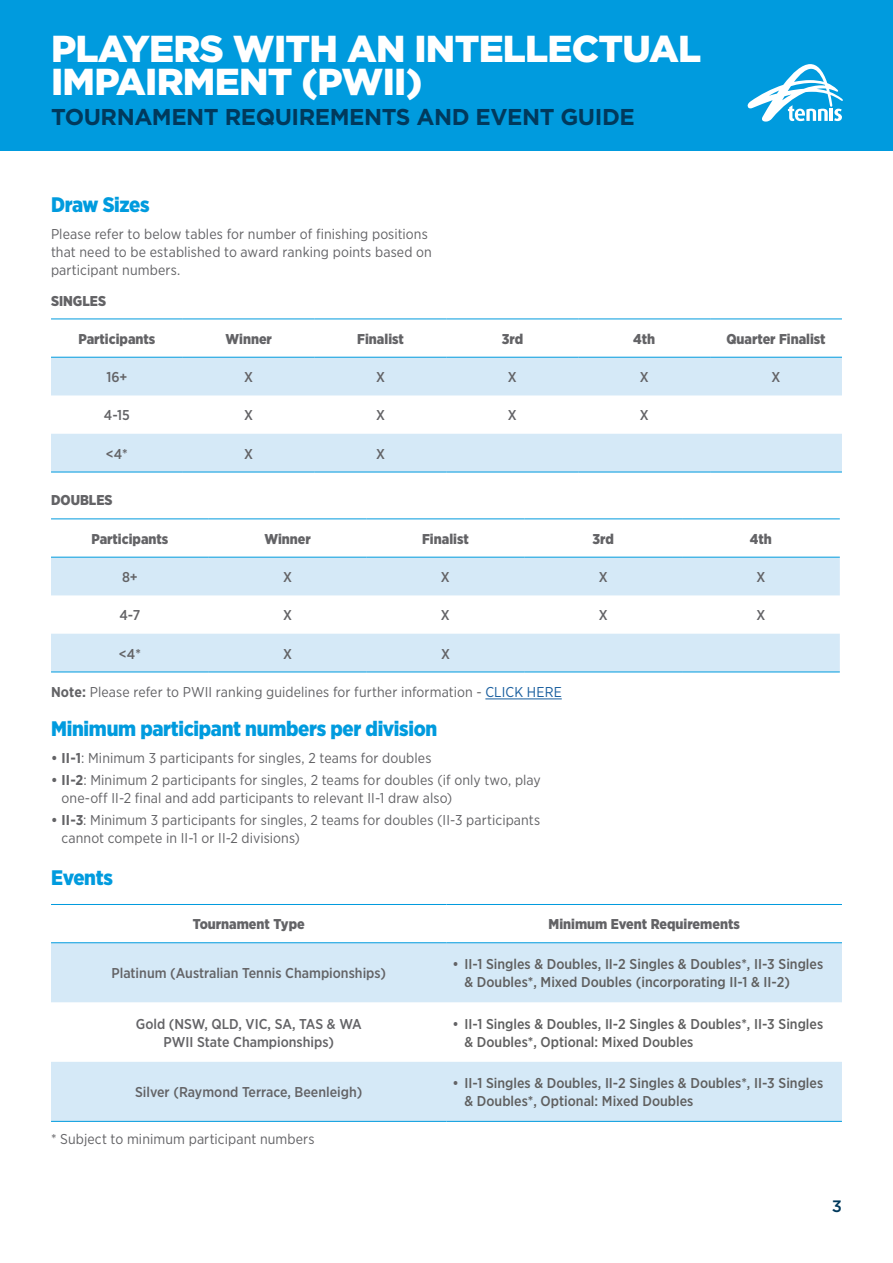
<style>
.page{position:relative;width:893px;height:1263px;background:#fff}
.page>*{position:absolute;margin:0;border:0;box-sizing:border-box;transform-origin:0 0}
.t1{font:900 37.5px/33px "Gotham HTF";letter-spacing:-.02em;color:#fff}
.t2{font:700 22.95px "Gotham HTF";letter-spacing:-.02em;color:#00395c}
.t3{font:900 21px "Gotham Narrow";letter-spacing:-.015em;color:#009bde}
.t4{font:500 16.5px "Gotham HTF";color:#00395c}
.t5{font:14.25px/18px "Gotham Narrow";letter-spacing:.005em;color:#636366}
.t6{font:500 14.25px/18px "Gotham Narrow";color:#5f5f5f}
.t7{font:500 14.25px/18px "Gotham Narrow";color:#636366;text-align:center}
.t8{font:900 14.25px "Gotham Narrow";color:#636366}
.s1{font-weight:700}
.s2{color:#175d9e}
.s3{color:#636366}
</style>
<div class="page">
<div style="left:0;top:0;width:893px;height:151px;background:#009bde"></div>
<svg style="left:747px;top:64px;width:96px;height:58px"></svg>
<svg style="left:51px;top:358px;width:791px;height:114px;fill:#d5e9f7"></svg>
<hr style="left:51px;top:319px;width:132px;height:1px;background:#009bde">
<hr style="left:183px;top:319px;width:132px;height:1px;background:#009bde">
<hr style="left:315px;top:319px;width:131px;height:1px;background:#009bde">
<hr style="left:446px;top:319px;width:132px;height:1px;background:#009bde">
<hr style="left:578px;top:319px;width:132px;height:1px;background:#009bde">
<hr style="left:710px;top:319px;width:132px;height:1px;background:#009bde">
<hr style="left:51px;top:357px;width:132px;height:1px;background:#009bde">
<hr style="left:183px;top:357px;width:132px;height:1px;background:#009bde">
<hr style="left:315px;top:357px;width:131px;height:1px;background:#009bde">
<hr style="left:446px;top:357px;width:132px;height:1px;background:#009bde">
<hr style="left:578px;top:357px;width:132px;height:1px;background:#009bde">
<hr style="left:710px;top:357px;width:132px;height:1px;background:#009bde">
<hr style="left:51px;top:472px;width:132px;height:1px;background:#009bde">
<hr style="left:183px;top:472px;width:132px;height:1px;background:#009bde">
<hr style="left:315px;top:472px;width:131px;height:1px;background:#009bde">
<hr style="left:446px;top:472px;width:132px;height:1px;background:#009bde">
<hr style="left:578px;top:472px;width:132px;height:1px;background:#009bde">
<hr style="left:710px;top:472px;width:132px;height:1px;background:#009bde">
<svg style="left:51px;top:558px;width:789px;height:114px;fill:#d5e9f7"></svg>
<hr style="left:51px;top:518px;width:158px;height:1px;background:#009bde">
<hr style="left:209px;top:518px;width:158px;height:1px;background:#009bde">
<hr style="left:367px;top:518px;width:157px;height:1px;background:#009bde">
<hr style="left:524px;top:518px;width:158px;height:1px;background:#009bde">
<hr style="left:682px;top:518px;width:158px;height:1px;background:#009bde">
<hr style="left:51px;top:557px;width:158px;height:1px;background:#009bde">
<hr style="left:209px;top:557px;width:158px;height:1px;background:#009bde">
<hr style="left:367px;top:557px;width:157px;height:1px;background:#009bde">
<hr style="left:524px;top:557px;width:158px;height:1px;background:#009bde">
<hr style="left:682px;top:557px;width:158px;height:1px;background:#009bde">
<hr style="left:51px;top:672px;width:158px;height:1px;background:#009bde">
<hr style="left:209px;top:672px;width:158px;height:1px;background:#009bde">
<hr style="left:367px;top:672px;width:157px;height:1px;background:#009bde">
<hr style="left:524px;top:672px;width:158px;height:1px;background:#009bde">
<hr style="left:682px;top:672px;width:158px;height:1px;background:#009bde">
<hr style="left:485px;top:698px;width:77px;height:1px;background:#175d9e">
<svg style="left:51px;top:943px;width:791px;height:178px;fill:#d5e9f7"></svg>
<hr style="left:51px;top:904px;width:395px;height:1px;background:#009bde">
<hr style="left:446px;top:904px;width:396px;height:1px;background:#009bde">
<hr style="left:51px;top:942px;width:395px;height:1px;background:#009bde">
<hr style="left:446px;top:942px;width:396px;height:1px;background:#009bde">
<hr style="left:51px;top:1121px;width:395px;height:1px;background:#009bde">
<hr style="left:446px;top:1121px;width:396px;height:1px;background:#009bde">
<h1 class="t1" style="left:51px;top:32px;width:652px">PLAYERS WITH AN INTELLECTUAL<br>IMPAIRMENT (PWII)</h1>
<h2 class="t2" style="left:51px;top:104px;width:585px">TOURNAMENT REQUIREMENTS AND EVENT GUIDE</h2>
<h3 class="t3" style="left:51px;top:191px;width:100px">Draw Sizes</h3>
<p class="t5" style="left:51px;top:224px;width:382px">Please refer to below tables for number of finishing positions that need to be established to award ranking points based on participant numbers.</p>
<p class="t8" style="left:51px;top:291px;width:57px">SINGLES</p>
<p class="t8" style="left:78px;top:329px;width:78px">Participants</p>
<p class="t8" style="left:225px;top:329px;width:48px">Winner</p>
<p class="t8" style="left:357px;top:329px;width:48px">Finalist</p>
<p class="t8" style="left:502px;top:329px;width:23px">3rd</p>
<p class="t8" style="left:633px;top:329px;width:24px">4th</p>
<p class="t8" style="left:726px;top:329px;width:101px">Quarter Finalist</p>
<p class="t7" style="left:106px;top:368px;width:23px">16+</p>
<p class="t7" style="left:244px;top:368px;width:10px">X</p>
<p class="t7" style="left:376px;top:368px;width:10px">X</p>
<p class="t7" style="left:508px;top:368px;width:10px">X</p>
<p class="t7" style="left:640px;top:368px;width:10px">X</p>
<p class="t7" style="left:772px;top:368px;width:10px">X</p>
<p class="t7" style="left:104px;top:406px;width:28px">4-15</p>
<p class="t7" style="left:244px;top:406px;width:10px">X</p>
<p class="t7" style="left:376px;top:406px;width:10px">X</p>
<p class="t7" style="left:508px;top:406px;width:10px">X</p>
<p class="t7" style="left:640px;top:406px;width:10px">X</p>
<p class="t7" style="left:106px;top:444px;width:23px">&lt;4*</p>
<p class="t7" style="left:244px;top:444px;width:10px">X</p>
<p class="t7" style="left:376px;top:444px;width:10px">X</p>
<p class="t8" style="left:51px;top:491px;width:63px">DOUBLES</p>
<p class="t8" style="left:91px;top:529px;width:78px">Participants</p>
<p class="t8" style="left:264px;top:529px;width:48px">Winner</p>
<p class="t8" style="left:422px;top:529px;width:48px">Finalist</p>
<p class="t8" style="left:592px;top:529px;width:23px">3rd</p>
<p class="t8" style="left:750px;top:529px;width:24px">4th</p>
<p class="t7" style="left:122px;top:568px;width:17px">8+</p>
<p class="t7" style="left:283px;top:568px;width:10px">X</p>
<p class="t7" style="left:441px;top:568px;width:10px">X</p>
<p class="t7" style="left:599px;top:568px;width:10px">X</p>
<p class="t7" style="left:756px;top:568px;width:10px">X</p>
<p class="t7" style="left:119px;top:606px;width:22px">4-7</p>
<p class="t7" style="left:283px;top:606px;width:10px">X</p>
<p class="t7" style="left:441px;top:606px;width:10px">X</p>
<p class="t7" style="left:599px;top:606px;width:10px">X</p>
<p class="t7" style="left:756px;top:606px;width:10px">X</p>
<p class="t7" style="left:119px;top:644px;width:23px">&lt;4*</p>
<p class="t7" style="left:283px;top:644px;width:10px">X</p>
<p class="t7" style="left:441px;top:644px;width:10px">X</p>
<p class="t5" style="left:51px;top:683px;width:512px"><span class="s1">Note:</span> Please refer to PWII ranking guidelines for further information - <span class="s2">CLICK HERE</span></p>
<h3 class="t3" style="left:51px;top:715px;width:388px">Minimum participant numbers per division</h3>
<p class="t5" style="left:51px;top:748px;width:382px"><span class="s1">• II-1</span>: Minimum 3 participants for singles, 2 teams for doubles</p>
<p class="t5" style="left:62px;top:770px;width:481px;text-indent:-11px"><span class="s1">• II-2</span>: Minimum 2 participants for singles, 2 teams for doubles (if only two, play one-off II-2 final and add participants to relevant II-1 draw also)</p>
<p class="t5" style="left:62px;top:811px;width:480px;text-indent:-11px"><span class="s1">• II-3</span>: Minimum 3 participants for singles, 2 teams for doubles (II-3 participants cannot compete in II-1 or II-2 divisions)</p>
<h3 class="t3" style="left:51px;top:864px;width:63px">Events</h3>
<p class="t8" style="left:193px;top:915px;width:114px">Tournament Type</p>
<p class="t8" style="left:549px;top:915px;width:193px">Minimum Event Requirements</p>
<p class="t7" style="left:111px;top:964px;width:276px">Platinum (Australian Tennis Championships)</p>
<p class="t6" style="left:464px;top:955px;width:360px;text-indent:-12px"><span class="s3">•</span> II-1 Singles &amp; Doubles, II-2 Singles &amp; Doubles*, II-3 Singles &amp; Doubles*, Mixed Doubles (incorporating II-1 &amp; II-2)</p>
<p class="t7" style="left:136px;top:1014px;width:227px">Gold (NSW, QLD, VIC, SA, TAS &amp; WA<br>PWII State Championships)</p>
<p class="t6" style="left:464px;top:1014px;width:360px;text-indent:-12px"><span class="s3">•</span> II-1 Singles &amp; Doubles, II-2 Singles &amp; Doubles*, II-3 Singles &amp; Doubles*, Optional: Mixed Doubles</p>
<p class="t7" style="left:135px;top:1083px;width:229px">Silver (Raymond Terrace, Beenleigh)</p>
<p class="t6" style="left:464px;top:1074px;width:360px;text-indent:-12px"><span class="s3">•</span> II-1 Singles &amp; Doubles, II-2 Singles &amp; Doubles*, II-3 Singles &amp; Doubles*, Optional: Mixed Doubles</p>
<p class="t5" style="left:51px;top:1129px;width:265px">* Subject to minimum participant numbers</p>
<p class="t4" style="left:832px;top:1197px;width:12px">3</p>
</div>
